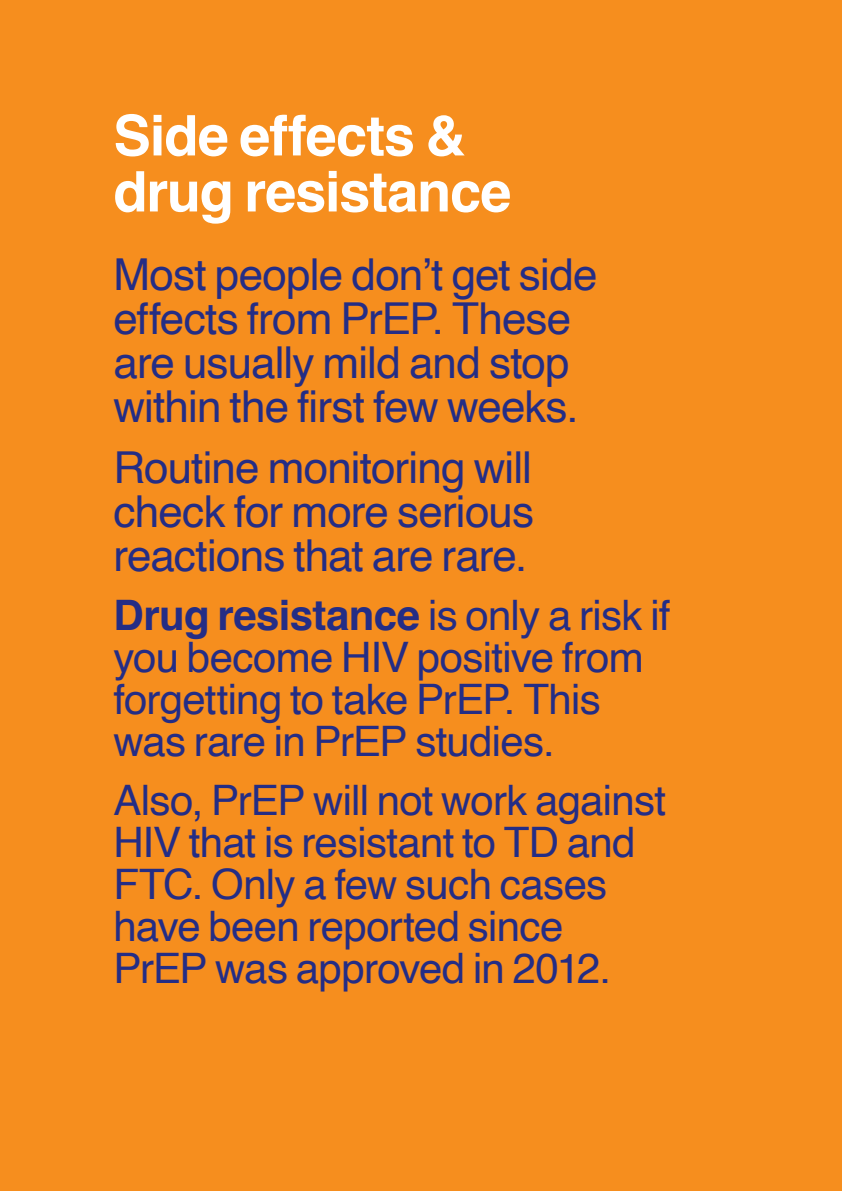
<style>
.page{position:relative;width:842px;height:1191px;background:#f68e1e}
.page>*{position:absolute;margin:0;border:0;box-sizing:border-box;transform-origin:0 0}
.t1{font:700 56px/56px "Helvetica";letter-spacing:-.02em;color:#fff}
.t2{font:44px/44px "Helvetica";letter-spacing:-.02em;color:#242d85}
.t3{font:42px/42px "Helvetica";letter-spacing:-.02em;color:#242d85}
.s1{font-weight:700}
</style>
<div class="page">
<h1 class="t1" style="left:113px;top:114px;width:400px">Side effects &amp; drug resistance</h1>
<p class="t2" style="left:113px;top:254px;width:486px">Most people don’t get side effects from PrEP. These are usually mild and stop within the first few weeks.</p>
<p class="t2" style="left:113px;top:447px;width:422px;text-align:justify">Routine monitoring will check for more serious reactions that are rare.</p>
<p class="t3" style="left:113px;top:595px;width:559px"><span class="s1">Drug resistance</span> is only a risk if you become HIV positive from forgetting to take PrEP. This was rare in PrEP studies.</p>
<p class="t3" style="left:113px;top:780px;width:554px">Also, PrEP will not work against<br>HIV that is resistant to TD and<br>FTC. Only a few such cases have been reported since<br>PrEP was approved in 2012.</p>
</div>
